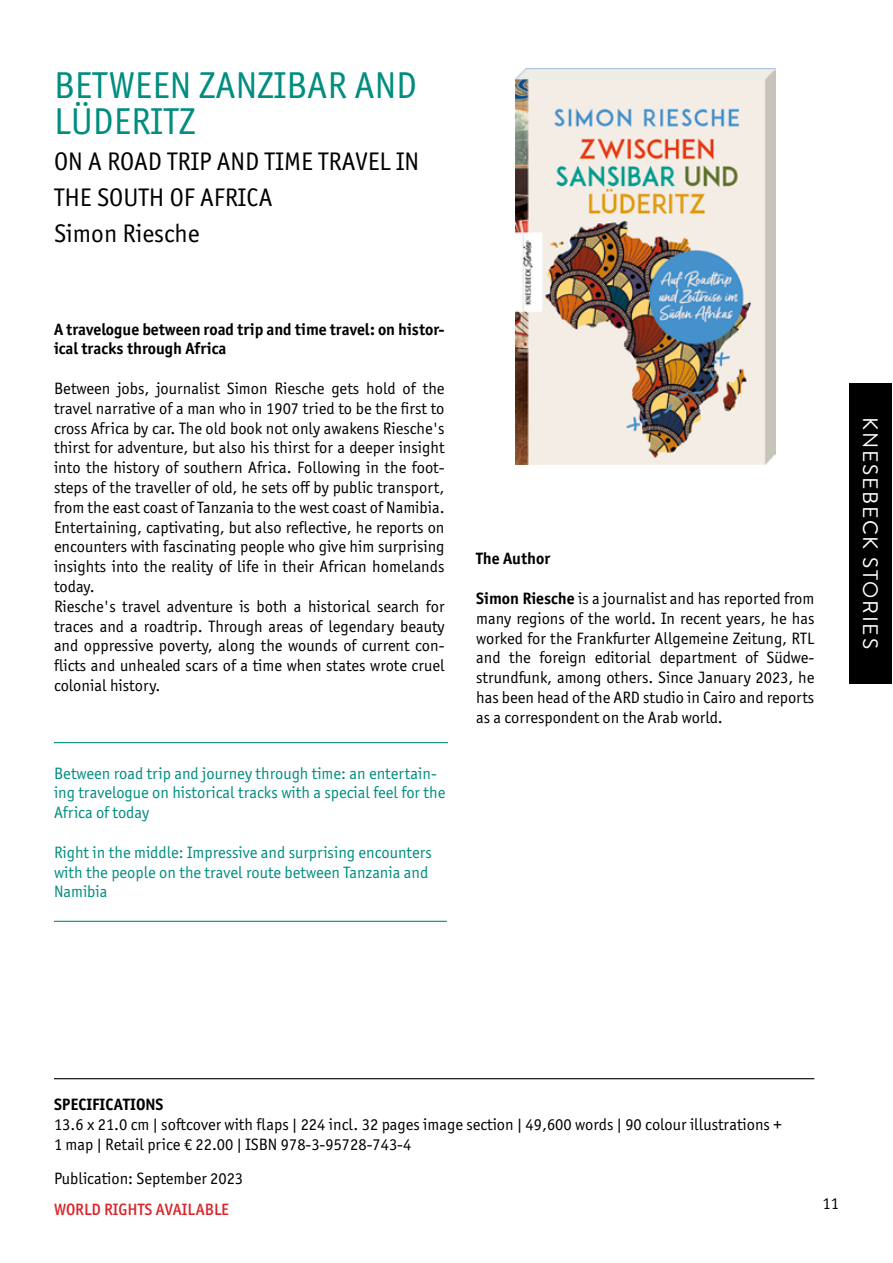
<style>
.page{position:relative;width:893px;height:1263px;background:#fff}
.page>*{position:absolute;margin:0;border:0;box-sizing:border-box;transform-origin:0 0}
.t1{font:37.5px/36px "Officina Sans ITC Pro";color:#018d80}
.t2{font:25.5px/36px "Officina Sans ITC Pro";color:#000}
.t3{font:21px "Brandon Grotesque";letter-spacing:.08em;color:#fff}
.t4{font:16.5px/19.8px "Officina Sans ITC Pro";color:#000}
.t5{font:16.5px/19.8px "Officina Sans ITC Pro";color:#018d80}
.t6{font:700 16.5px/19.8px "Officina Sans ITC Pro";color:#000}
.t7{font:500 16.5px "Officina Sans ITC Pro";color:#d8262c}
.s1{font-weight:700}
</style>
<div class="page">
<img style="left:515px;top:69px;width:260px;height:396px">
<hr style="left:54px;top:1078px;width:760px;height:1px;background:#000">
<div style="left:849px;top:383px;width:43px;height:301px;background:#000"></div>
<hr style="left:54px;top:742px;width:394px;height:1px;background:#018d80">
<hr style="left:54px;top:921px;width:393px;height:1px;background:#018d80">
<h1 class="t1" style="left:54px;top:67px;width:365px">BETWEEN ZANZIBAR AND<br>LÜDERITZ</h1>
<h2 class="t2" style="left:54px;top:143px;width:367px">ON A ROAD TRIP AND TIME TRAVEL IN<br>THE SOUTH OF AFRICA<br>Simon Riesche</h2>
<p class="t6" style="left:54px;top:319px;width:392px">A travelogue between road trip and time travel: on histor&shy;ical tracks through Africa</p>
<p class="t4" style="left:54px;top:378px;width:392px">Between jobs, journalist Simon Riesche gets hold of the travel narrative of a man who in 1907 tried to be the first to cross Africa by car. The old book not only awakens Riesche's thirst for adventure, but also his thirst for a deeper insight into the history of southern Africa. Following in the foot&shy;steps of the traveller of old, he sets off by public transport, from the east coast of Tanzania to the west coast of Namibia.<br>Entertaining, captivating, but also reflective, he reports on encounters with fascinating people who give him surprising insights into the reality of life in their African homelands today.<br>Riesche's travel adventure is both a historical search for traces and a roadtrip. Through areas of legendary beauty and oppressive poverty, along the wounds of current con&shy;flicts and unhealed scars of a time when states wrote cruel colonial history.</p>
<p class="t5" style="left:54px;top:763px;width:393px">Between road trip and journey through time: an entertain&shy;ing travelogue on historical tracks with a special feel for the<br>Africa of today</p>
<p class="t5" style="left:54px;top:842px;width:379px">Right in the middle: Impressive and surprising encounters with the people on the travel route between Tanzania and<br>Namibia</p>
<p class="t6" style="left:476px;top:549px;width:75px">The Author</p>
<p class="t4" style="left:476px;top:588px;width:340px;text-align:justify"><span class="s1">Simon Riesche</span> is a journalist and has reported from many regions of the world. In recent years, he has worked for the Frankfurter Allgemeine Zeitung, RTL and the foreign editorial department of Südwe&shy;strundfunk, among others. Since January 2023, he has been head of the ARD studio in Cairo and reports as a correspondent on the Arab world.</p>
<p class="t3" style="left:885px;top:417px;width:233px;rotate:90deg">KNESEBECK STORIES</p>
<p class="t6" style="left:54px;top:1095px;width:111px">SPECIFICATIONS</p>
<p class="t4" style="left:54px;top:1114px;width:729px">13.6 x 21.0 cm | softcover with flaps | 224 incl. 32 pages image section | 49,600 words | 90 colour illustrations +<br>1 map | Retail price € 22.00 | ISBN 978-3-95728-743-4</p>
<p class="t4" style="left:54px;top:1169px;width:191px">Publication: September 2023</p>
<p class="t7" style="left:54px;top:1199px;width:176px">WORLD RIGHTS AVAILABLE</p>
<p class="t4" style="left:822px;top:1193px;width:18px">11</p>
</div>
